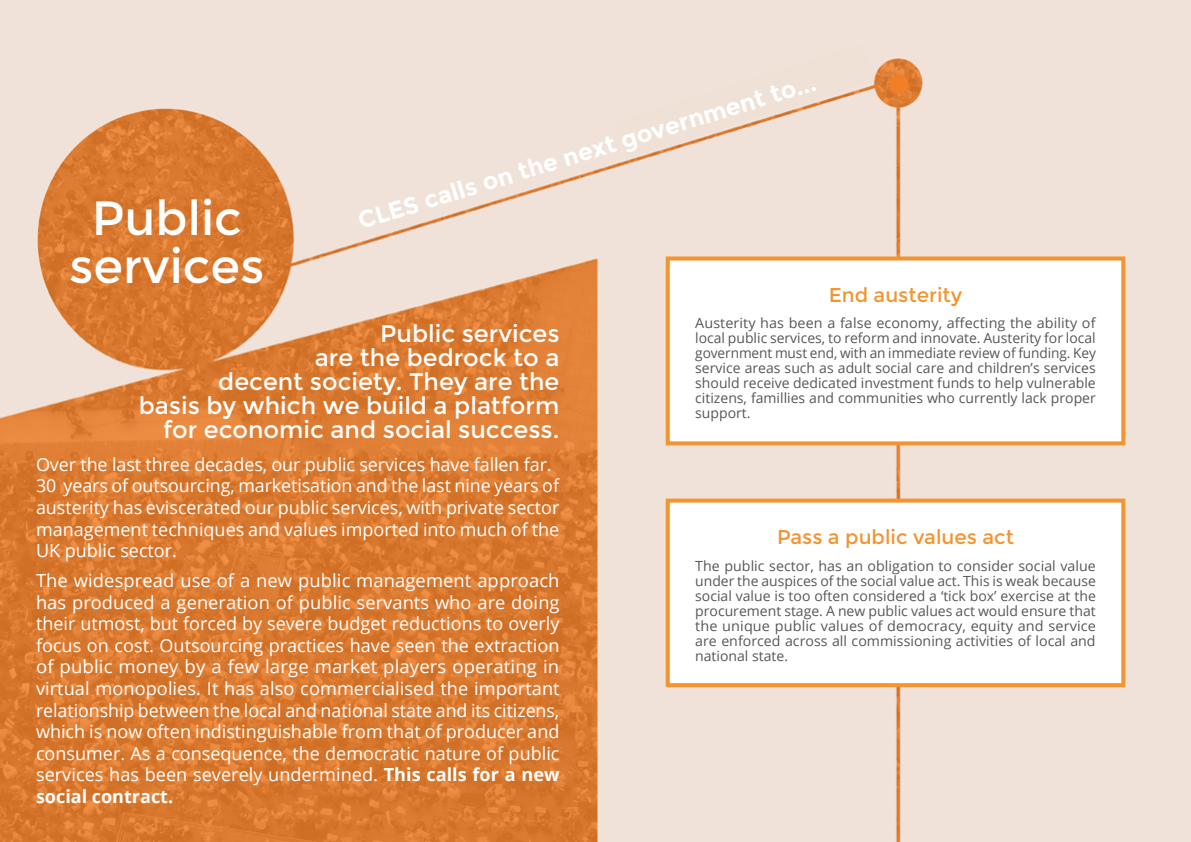
<style>
.page{position:relative;width:1191px;height:842px;background:#fff}
.page>*{position:absolute;margin:0;border:0;box-sizing:border-box;transform-origin:0 0}
.t1{font:48px/48px "Montserrat";color:#fff;text-align:center}
.t2{font:24px/24px "Montserrat";color:#fff;text-align:right}
.t3{font:700 24px "Montserrat";color:#fff}
.t4{font:20px "Montserrat";color:#f39430}
.t5{font:18px/21.5px "Open Sans";color:#fff}
.t6{font:14px/15px "Open Sans";color:#575756;text-align:justify}
.s1{font-weight:700}
</style>
<div class="page">
<img style="left:0;top:0;width:1191px;height:842px">
<div style="left:667px;top:258px;width:456px;height:185px;background:#fff"></div>
<div style="left:665px;top:256px;width:460px;height:189px;border:4px solid #f39430"></div>
<div style="left:614px;top:43px;width:261px;height:116px;background:#f0e2d8"></div>
<div style="left:667px;top:501px;width:456px;height:184px;background:#fff"></div>
<div style="left:665px;top:499px;width:460px;height:188px;border:4px solid #f39430"></div>
<h1 class="t1" style="left:69px;top:195px;width:197px">Public services</h1>
<h2 class="t3" style="left:354px;top:207px;width:479px;rotate:-17deg">CLES calls on the next government to...</h2>
<h2 class="t2" style="left:139px;top:322px;width:422px">Public services<br>are the bedrock to a<br>decent society. They are the<br>basis by which we build a platform for economic and social success.</h2>
<p class="t5" style="left:36px;top:453px;width:525px">Over the last three decades, our public services have fallen far.<br>30 years of outsourcing, marketisation and the last nine years of austerity has eviscerated our public services, with private sector management techniques and values imported into much of the UK public sector.</p>
<p class="t5" style="left:36px;top:570px;width:525px;text-align:justify">The widespread use of a new public management approach has produced a generation of public servants who are doing their utmost, but forced by severe budget reductions to overly focus on cost. Outsourcing practices have seen the extraction of public money by a few large market players operating in virtual monopolies. It has also commercialised the important relationship between the local and national state and its citizens, which is now often indistinguishable from that of producer and consumer. As a consequence, the democratic nature of public services has been severely undermined. <span class="s1">This calls for a new social contract.</span></p>
<p class="t4" style="left:828px;top:283px;width:135px">End austerity</p>
<p class="t6" style="left:695px;top:315px;width:402px">Austerity has been a false economy, affecting the ability of local public services, to reform and innovate. Austerity for local government must end, with an immediate review of funding. Key service areas such as adult social care and children’s services should receive dedicated investment funds to help vulnerable citizens, famillies and communities who currently lack proper support.</p>
<p class="t4" style="left:777px;top:526px;width:238px">Pass a public values act</p>
<p class="t6" style="left:695px;top:558px;width:402px">The public sector, has an obligation to consider social value under the auspices of the social value act. This is weak because social value is too often considered a ‘tick box’ exercise at the procurement stage. A new public values act would ensure that the unique public values of democracy, equity and service are enforced across all commissioning activities of local and national state.</p>
</div>
